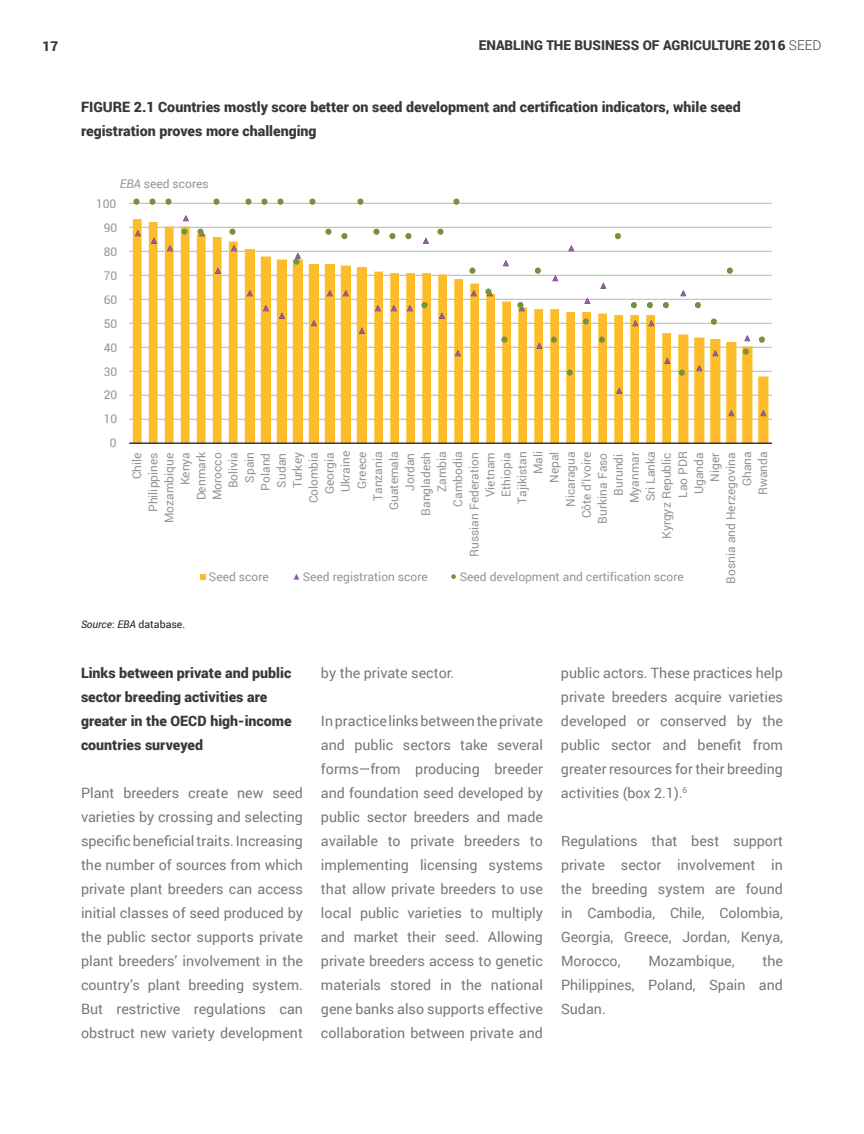
<style>
.page{position:relative;width:864px;height:1134px;background:#fff}
.page>*{position:absolute;margin:0;border:0;box-sizing:border-box;transform-origin:0 0}
.t1{font:14.25px/24px "Roboto";color:#75797b;text-align:justify}
.t2{font:900 14.25px/24px "Roboto";color:#3d363b}
.t3{font:900 13.5px "Roboto";color:#3d363b}
.t4{font:12px/16px "Roboto";color:#939595;text-align:right}
.t5{font:10.5px "Roboto";color:#231f20}
.s1{font-weight:300}
.s2{font-style:italic}
</style>
<div class="page">
<hr style="left:129px;top:419px;width:643px;height:1px;background:#b5b7b8">
<hr style="left:129px;top:395px;width:643px;height:1px;background:#b5b7b8">
<hr style="left:129px;top:371px;width:643px;height:1px;background:#b5b7b8">
<hr style="left:129px;top:347px;width:643px;height:1px;background:#b5b7b8">
<hr style="left:129px;top:323px;width:643px;height:1px;background:#b5b7b8">
<hr style="left:129px;top:299px;width:643px;height:1px;background:#b5b7b8">
<hr style="left:129px;top:275px;width:643px;height:1px;background:#b5b7b8">
<hr style="left:129px;top:251px;width:643px;height:1px;background:#b5b7b8">
<hr style="left:129px;top:227px;width:643px;height:1px;background:#b5b7b8">
<hr style="left:129px;top:203px;width:643px;height:1px;background:#b5b7b8">
<svg style="left:133px;top:219px;width:635px;height:223px"></svg>
<hr style="left:129px;top:442px;width:643px;height:2px;background:#3d363b">
<svg style="left:135px;top:230px;width:6px;height:6px"></svg>
<svg style="left:151px;top:238px;width:6px;height:6px"></svg>
<svg style="left:167px;top:245px;width:6px;height:6px"></svg>
<svg style="left:183px;top:215px;width:6px;height:6px"></svg>
<svg style="left:215px;top:268px;width:6px;height:6px"></svg>
<svg style="left:231px;top:245px;width:6px;height:6px"></svg>
<svg style="left:247px;top:290px;width:6px;height:6px"></svg>
<svg style="left:263px;top:305px;width:6px;height:6px"></svg>
<svg style="left:279px;top:313px;width:6px;height:6px"></svg>
<svg style="left:311px;top:320px;width:6px;height:6px"></svg>
<svg style="left:327px;top:290px;width:6px;height:6px"></svg>
<svg style="left:343px;top:290px;width:6px;height:6px"></svg>
<svg style="left:359px;top:328px;width:6px;height:6px"></svg>
<svg style="left:375px;top:305px;width:6px;height:6px"></svg>
<svg style="left:391px;top:305px;width:6px;height:6px"></svg>
<svg style="left:407px;top:305px;width:6px;height:6px"></svg>
<svg style="left:423px;top:238px;width:6px;height:6px"></svg>
<svg style="left:439px;top:313px;width:6px;height:6px"></svg>
<svg style="left:455px;top:350px;width:6px;height:6px"></svg>
<svg style="left:471px;top:290px;width:6px;height:6px"></svg>
<svg style="left:503px;top:260px;width:6px;height:6px"></svg>
<svg style="left:536px;top:343px;width:6px;height:6px"></svg>
<svg style="left:552px;top:275px;width:6px;height:6px"></svg>
<svg style="left:568px;top:245px;width:6px;height:6px"></svg>
<svg style="left:584px;top:298px;width:6px;height:6px"></svg>
<svg style="left:600px;top:283px;width:6px;height:6px"></svg>
<svg style="left:616px;top:388px;width:6px;height:6px"></svg>
<svg style="left:632px;top:320px;width:6px;height:6px"></svg>
<svg style="left:648px;top:320px;width:6px;height:6px"></svg>
<svg style="left:664px;top:358px;width:6px;height:6px"></svg>
<svg style="left:680px;top:290px;width:6px;height:6px"></svg>
<svg style="left:696px;top:365px;width:6px;height:6px"></svg>
<svg style="left:712px;top:350px;width:6px;height:6px"></svg>
<svg style="left:728px;top:410px;width:6px;height:6px"></svg>
<svg style="left:744px;top:335px;width:6px;height:6px"></svg>
<svg style="left:760px;top:410px;width:6px;height:6px"></svg>
<svg style="left:134px;top:199px;width:5px;height:6px"></svg>
<svg style="left:150px;top:199px;width:5px;height:6px"></svg>
<svg style="left:166px;top:199px;width:5px;height:6px"></svg>
<svg style="left:182px;top:229px;width:5px;height:6px"></svg>
<svg style="left:198px;top:229px;width:7px;height:7px"></svg>
<svg style="left:214px;top:199px;width:5px;height:6px"></svg>
<svg style="left:230px;top:229px;width:5px;height:6px"></svg>
<svg style="left:246px;top:199px;width:5px;height:6px"></svg>
<svg style="left:262px;top:199px;width:5px;height:6px"></svg>
<svg style="left:278px;top:199px;width:5px;height:6px"></svg>
<svg style="left:294px;top:253px;width:7px;height:12px"></svg>
<svg style="left:310px;top:199px;width:5px;height:6px"></svg>
<svg style="left:326px;top:229px;width:5px;height:6px"></svg>
<svg style="left:342px;top:233px;width:5px;height:6px"></svg>
<svg style="left:358px;top:199px;width:5px;height:6px"></svg>
<svg style="left:374px;top:229px;width:5px;height:6px"></svg>
<svg style="left:390px;top:233px;width:5px;height:6px"></svg>
<svg style="left:406px;top:233px;width:5px;height:6px"></svg>
<svg style="left:422px;top:302px;width:5px;height:6px"></svg>
<svg style="left:438px;top:229px;width:5px;height:6px"></svg>
<svg style="left:454px;top:199px;width:5px;height:6px"></svg>
<svg style="left:470px;top:268px;width:5px;height:6px"></svg>
<svg style="left:486px;top:289px;width:7px;height:7px"></svg>
<svg style="left:502px;top:337px;width:5px;height:6px"></svg>
<svg style="left:518px;top:302px;width:7px;height:9px"></svg>
<svg style="left:535px;top:268px;width:6px;height:6px"></svg>
<svg style="left:551px;top:337px;width:6px;height:6px"></svg>
<svg style="left:567px;top:370px;width:6px;height:6px"></svg>
<svg style="left:583px;top:319px;width:6px;height:6px"></svg>
<svg style="left:599px;top:337px;width:6px;height:6px"></svg>
<svg style="left:615px;top:233px;width:6px;height:6px"></svg>
<svg style="left:631px;top:302px;width:6px;height:6px"></svg>
<svg style="left:647px;top:302px;width:6px;height:6px"></svg>
<svg style="left:663px;top:302px;width:6px;height:6px"></svg>
<svg style="left:679px;top:370px;width:6px;height:6px"></svg>
<svg style="left:695px;top:302px;width:6px;height:6px"></svg>
<svg style="left:711px;top:319px;width:6px;height:6px"></svg>
<svg style="left:727px;top:268px;width:6px;height:6px"></svg>
<svg style="left:743px;top:349px;width:6px;height:6px"></svg>
<svg style="left:759px;top:337px;width:6px;height:6px"></svg>
<svg style="left:200px;top:574px;width:6px;height:6px"></svg>
<svg style="left:451px;top:574px;width:5px;height:5px"></svg>
<svg style="left:294px;top:574px;width:5px;height:6px"></svg>
<p class="t3" style="left:43px;top:36px;width:17px">17</p>
<p class="t3" style="left:479px;top:36px;width:344px">ENABLING THE BUSINESS OF AGRICULTURE 2016 <span class="s1">SEED</span></p>
<p class="t2" style="left:81px;top:94px;width:661px">FIGURE 2.1 Countries mostly score better on seed development and certification indicators, while seed registration proves more challenging</p>
<p class="t4" style="left:120px;top:175px;width:91px"><span class="s2">EBA</span> seed scores</p>
<p class="t4" style="left:96px;top:195px;width:22px">100</p>
<p class="t4" style="left:104px;top:219px;width:15px">90</p>
<p class="t4" style="left:104px;top:243px;width:15px">80</p>
<p class="t4" style="left:104px;top:267px;width:15px">70</p>
<p class="t4" style="left:104px;top:291px;width:15px">60</p>
<p class="t4" style="left:104px;top:315px;width:15px">50</p>
<p class="t4" style="left:104px;top:339px;width:15px">40</p>
<p class="t4" style="left:104px;top:363px;width:15px">30</p>
<p class="t4" style="left:104px;top:387px;width:15px">20</p>
<p class="t4" style="left:104px;top:411px;width:15px">10</p>
<p class="t4" style="left:110px;top:435px;width:8px">0</p>
<p class="t4" style="left:129px;top:584px;width:134px;rotate:-90deg">Chile<br>Philippines<br>Mozambique<br>Kenya<br>Denmark<br>Morocco<br>Bolivia<br>Spain<br>Poland<br>Sudan<br>Turkey<br>Colombia<br>Georgia<br>Ukraine<br>Greece<br>Tanzania<br>Guatemala<br>Jordan<br>Bangladesh<br>Zambia<br>Cambodia<br>Russian Federation<br>Vietnam<br>Ethiopia<br>Tajikistan<br>Mali<br>Nepal<br>Nicaragua<br>Côte d'Ivoire<br>Burkina Faso<br>Burundi<br>Myanmar<br>Sri Lanka<br>Kyrgyz Republic<br>Lao PDR<br>Uganda<br>Niger<br>Bosnia and Herzegovina<br>Ghana<br>Rwanda</p>
<p class="t4" style="left:209px;top:569px;width:61px">Seed score</p>
<p class="t4" style="left:303px;top:569px;width:127px">Seed registration score</p>
<p class="t4" style="left:460px;top:569px;width:225px">Seed development and certification score</p>
<p class="t5" style="left:81px;top:616px;width:106px"><span class="s2">Source</span>: <span class="s2">EBA</span> database.</p>
<p class="t2" style="left:81px;top:660px;width:212px">Links between private and public sector breeding activities are greater in the OECD high-income countries surveyed</p>
<p class="t1" style="left:81px;top:780px;width:224px">Plant breeders create new seed varieties by crossing and selecting specific beneficial traits. Increasing the number of sources from which private plant breeders can access initial classes of seed produced by the public sector supports private plant breeders’ involvement in the country’s plant breeding system.<br>But restrictive regulations can obstruct new variety development</p>
<p class="t1" style="left:321px;top:660px;width:135px">by the private sector.</p>
<p class="t1" style="left:321px;top:708px;width:224px">In practice links between the private and public sectors take several forms—from producing breeder and foundation seed developed by public sector breeders and made available to private breeders to implementing licensing systems that allow private breeders to use local public varieties to multiply and market their seed. Allowing private breeders access to genetic materials stored in the national gene banks also supports effective collaboration between private and</p>
<p class="t1" style="left:561px;top:660px;width:224px">public actors. These practices help private breeders acquire varieties developed or conserved by the public sector and benefit from greater resources for their breeding activities (box 2.1).<sup>6</sup></p>
<p class="t1" style="left:561px;top:828px;width:224px">Regulations that best support private sector involvement in the breeding system are found in Cambodia, Chile, Colombia, Georgia, Greece, Jordan, Kenya, Morocco,</p>
<p class="t1" style="left:561px;top:948px;width:223px;text-indent:201px">the Philippines, Poland, Spain and Sudan.</p>
<p class="t1" style="left:648px;top:948px;width:88px">Mozambique,</p>
</div>
